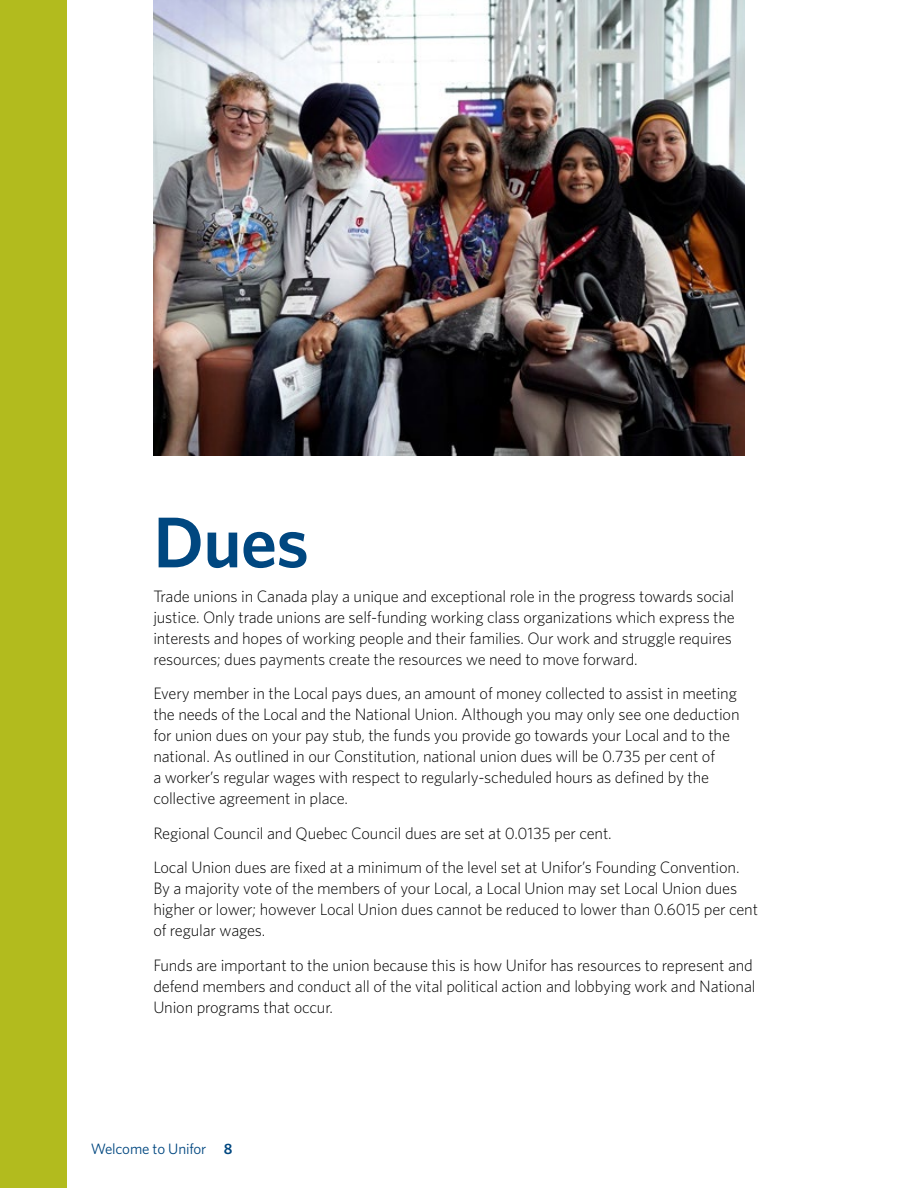
<style>
.page{position:relative;width:918px;height:1188px;background:#fff}
.page>*{position:absolute;margin:0;border:0;box-sizing:border-box;transform-origin:0 0}
.t1{font:600 72px "Whitney";color:#004780}
.t2{font:300 16.5px/21px "Whitney";letter-spacing:-.01em;color:#000}
.t3{font:15px "Whitney";letter-spacing:-.01em;color:#004780}
.s1{font-weight:600}
</style>
<div class="page">
<img style="left:153px;top:0;width:591px;height:456px">
<div style="left:0;top:0;width:66px;height:1188px;background:#b2bb1e"></div>
<h1 class="t1" style="left:153px;top:494px;width:157px">Dues</h1>
<p class="t2" style="left:153px;top:585px;width:583px">Trade unions in Canada play a unique and exceptional role in the progress towards social justice. Only trade unions are self-funding working class organizations which express the interests and hopes of working people and their families. Our work and struggle requires resources; dues payments create the resources we need to move forward.</p>
<p class="t2" style="left:153px;top:683px;width:588px">Every member in the Local pays dues, an amount of money collected to assist in meeting the needs of the Local and the National Union. Although you may only see one deduction for union dues on your pay stub, the funds you provide go towards your Local and to the national. As outlined in our Constitution, national union dues will be 0.735 per cent of<br>a worker’s regular wages with respect to regularly-scheduled hours as defined by the collective agreement in place.</p>
<p class="t2" style="left:153px;top:815px;width:588px;line-height:34.5px">Regional Council and Quebec Council dues are set at 0.0135 per cent.<br>Local Union dues are fixed at a minimum of the level set at Unifor’s Founding Convention.</p>
<p class="t2" style="left:153px;top:878px;width:606px">By a majority vote of the members of your Local, a Local Union may set Local Union dues higher or lower; however Local Union dues cannot be reduced to lower than 0.6015 per cent of regular wages.</p>
<p class="t2" style="left:153px;top:954px;width:604px">Funds are important to the union because this is how Unifor has resources to represent and defend members and conduct all of the vital political action and lobbying work and National<br>Union programs that occur.</p>
<p class="t3" style="left:91px;top:1139px;width:143px">Welcome to Unifor <span class="s1">8</span></p>
</div>
